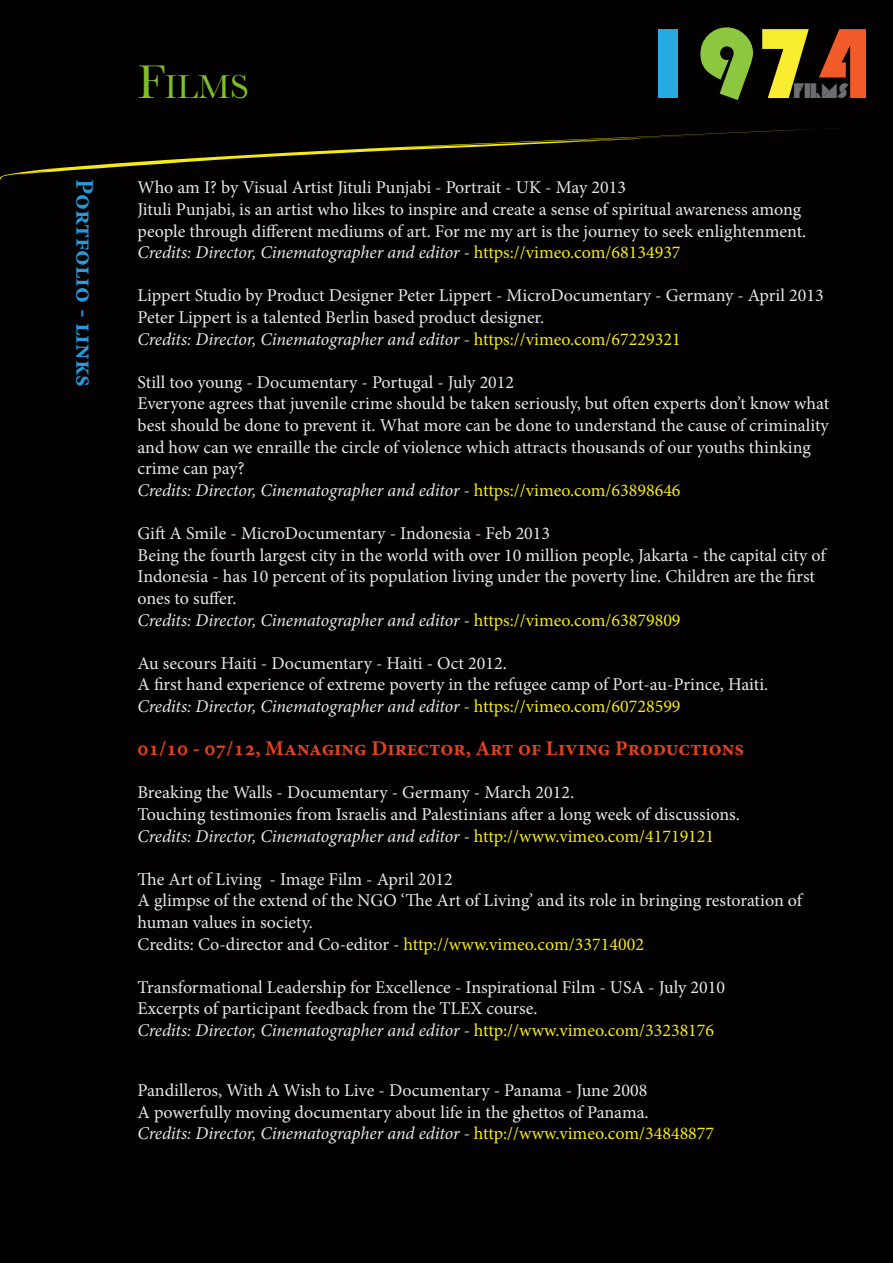
<style>
.page{position:relative;width:893px;height:1263px;background:#020001}
.page>*{position:absolute;margin:0;border:0;box-sizing:border-box;transform-origin:0 0}
.t1{font:103.35px "Bauhaus 93";color:#27aae1}
.t2{font:34.65px "Baskerville";color:#81bd26}
.t3{font:700 25.5px "Minion Pro";color:#269bdc}
.t4{font:700 21px "Minion Pro";color:#e5411d}
.t5{font:18.45px "Ali";letter-spacing:.005em;color:#6d6e71}
.t6{font:18px/21.6px "Minion Pro";color:#e6e7e8}
.s1{font-size:49.5px}
.s2{color:#8dc63f}
.s3{color:#f9ed32}
.s4{color:#f15a29}
.s5{font-style:italic}
.s6{color:#f4eb12}
</style>
<div class="page">
<svg style="left:0;top:128px;width:836px;height:52px"></svg>
<h3 class="t3" style="left:103px;top:179px;width:209px;rotate:90deg">Portfolio - links</h3>
<h2 class="t2" style="left:137px;top:66px;width:113px"><span class="s1">F</span>ilms</h2>
<h1 class="t1" style="left:639px;top:5px;width:236px">1<span class="s2">9</span><span class="s3">7</span><span class="s4">4</span></h1>
<p class="t5" style="left:794px;top:80px;width:57px">FILMS</p>
<p class="t6" style="left:137px;top:177px;width:670px">Who am I? by Visual Artist Jituli Punjabi - Portrait - UK - May 2013<br>Jituli Punjabi, is an artist who likes to inspire and create a sense of spiritual awareness among people through different mediums of art. For me my art is the journey to seek enlightenment.<br><span class="s5">Credits: Director, Cinematographer and editor -</span> <span class="s6">https://vimeo.com/68134937</span></p>
<p class="t6" style="left:137px;top:285px;width:688px">Lippert Studio by Product Designer Peter Lippert - MicroDocumentary - Germany - April 2013<br>Peter Lippert is a talented Berlin based product designer.<br><span class="s5">Credits: Director, Cinematographer and editor -</span> <span class="s6">https://vimeo.com/67229321</span></p>
<p class="t6" style="left:137px;top:371px;width:693px">Still too young - Documentary - Portugal - July 2012<br>Everyone agrees that juvenile crime should be taken seriously, but often experts don’t know what best should be done to prevent it. What more can be done to understand the cause of criminality and how can we enraille the circle of violence which attracts thousands of our youths thinking crime can pay?<br><span class="s5">Credits: Director, Cinematographer and editor -</span> <span class="s6">https://vimeo.com/63898646</span></p>
<p class="t6" style="left:137px;top:523px;width:690px">Gift A Smile - MicroDocumentary - Indonesia - Feb 2013<br>Being the fourth largest city in the world with over 10 million people, Jakarta - the capital city of Indonesia - has 10 percent of its population living under the poverty line. Children are the first ones to suffer.<br><span class="s5">Credits: Director, Cinematographer and editor -</span> <span class="s6">https://vimeo.com/63879809</span></p>
<p class="t6" style="left:137px;top:652px;width:632px">Au secours Haiti - Documentary - Haiti - Oct 2012.<br>A first hand experience of extreme poverty in the refugee camp of Port-au-Prince, Haiti.<br><span class="s5">Credits: Director, Cinematographer and editor -</span> <span class="s6">https://vimeo.com/60728599</span></p>
<p class="t4" style="left:137px;top:734px;width:608px">01/10 - 07/12, Managing Director, Art of Living Productions</p>
<p class="t6" style="left:137px;top:782px;width:604px">Breaking the Walls - Documentary - Germany - March 2012.<br>Touching testimonies from Israelis and Palestinians after a long week of discussions.<br><span class="s5">Credits: Director, Cinematographer and editor -</span> <span class="s6">http://www.vimeo.com/41719121</span></p>
<p class="t6" style="left:137px;top:868px;width:666px">The Art of Living - Image Film - April 2012<br>A glimpse of the extend of the NGO ‘The Art of Living’ and its role in bringing restoration of human values in society.<br>Credits: Co-director and Co-editor - <span class="s6">http://www.vimeo.com/33714002</span></p>
<p class="t6" style="left:137px;top:976px;width:589px">Transformational Leadership for Excellence - Inspirational Film - USA - July 2010<br>Excerpts of participant feedback from the TLEX course.<br><span class="s5">Credits: Director, Cinematographer and editor -</span> <span class="s6">http://www.vimeo.com/33238176</span></p>
<p class="t6" style="left:137px;top:1080px;width:578px">Pandilleros, With A Wish to Live - Documentary - Panama - June 2008<br>A powerfully moving documentary about life in the ghettos of Panama.<br><span class="s5">Credits: Director, Cinematographer and editor -</span> <span class="s6">http://www.vimeo.com/34848877</span></p>
</div>
